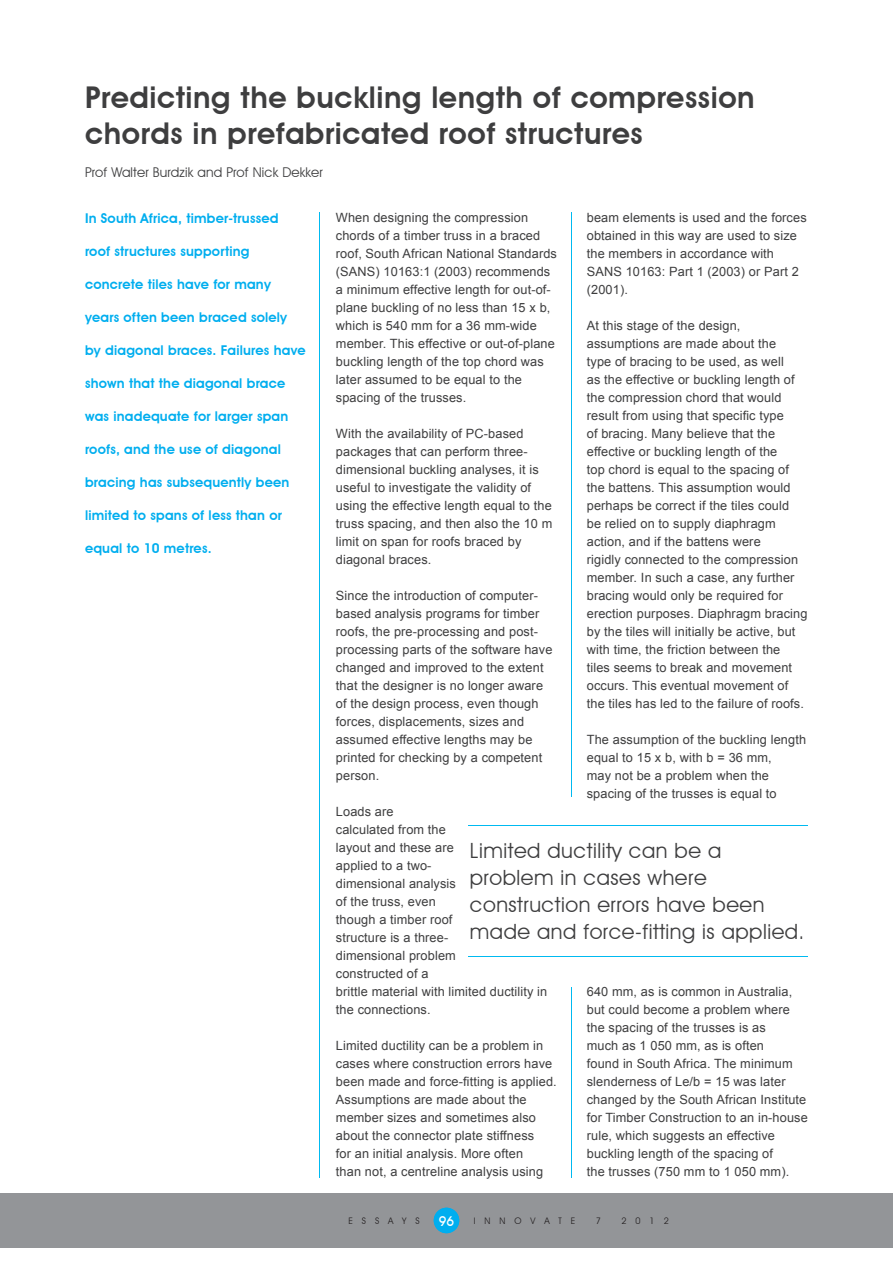
<style>
.page{position:relative;width:893px;height:1263px;background:#fff}
.page>*{position:absolute;margin:0;border:0;box-sizing:border-box;transform-origin:0 0}
.t1{font:600 30px/36px "Avant Garde IT Cby BT";letter-spacing:.02em;color:#3e3e3f}
.t2{font:21px/27px "Avant Garde IT Cby BT";letter-spacing:.025em;color:#3e3e3f}
.t3{font:600 13.5px "Avant Garde IT Cby BT";letter-spacing:.015em;color:#00aeef}
.t4{font:13.5px "Avant Garde IT Cby BT";letter-spacing:.01em;color:#3e3e3f}
.t5{font:500 13.5px "Avant Garde IT Cby BT";color:#fff}
.t6{font:12.75px/18px "Arial";letter-spacing:.01em;color:#3e3e3f}
.t7{font:9px "Avant Garde IT Cby BT";letter-spacing:1em;color:#231f20}
</style>
<div class="page">
<hr style="left:469px;top:825px;width:339px;height:1px;background:#00baf1">
<hr style="left:571px;top:213px;width:1px;height:584px;background:#00baf1">
<hr style="left:319px;top:213px;width:1px;height:965px;background:#00baf1">
<hr style="left:571px;top:988px;width:1px;height:190px;background:#00baf1">
<hr style="left:469px;top:956px;width:339px;height:1px;background:#00baf1">
<div style="left:0;top:1193px;width:893px;height:54px;background:#939598"></div>
<div style="left:434px;top:1208px;width:25px;height:25px;background:#00aeef;border-radius:50%"></div>
<h1 class="t1" style="left:85px;top:79px;width:671px">Predicting the buckling length of compression chords in prefabricated roof structures</h1>
<p class="t4" style="left:85px;top:164px;width:239px">Prof Walter Burdzik and Prof Nick Dekker</p>
<p class="t6" style="left:587px;top:209px;width:221px">beam elements is used and the forces obtained in this way are used to size the members in accordance with<br>SANS 10163: Part 1 (2003) or Part 2 (2001).</p>
<p class="t6" style="left:587px;top:317px;width:222px">At this stage of the design, assumptions are made about the<br>type of bracing to be used, as well<br>as the effective or buckling length of the compression chord that would result from using that specific type<br>of bracing. Many believe that the effective or buckling length of the<br>top chord is equal to the spacing of the battens. This assumption would perhaps be correct if the tiles could<br>be relied on to supply diaphragm action, and if the battens were<br>rigidly connected to the compression member. In such a case, any further bracing would only be required for erection purposes. Diaphragm bracing by the tiles will initially be active, but with time, the friction between the<br>tiles seems to break and movement occurs. This eventual movement of the tiles has led to the failure of roofs.</p>
<p class="t6" style="left:587px;top:731px;width:221px">The assumption of the buckling length equal to 15 x b, with b = 36 mm,<br>may not be a problem when the spacing of the trusses is equal to</p>
<p class="t6" style="left:336px;top:209px;width:223px">When designing the compression chords of a timber truss in a braced roof, South African National Standards (SANS) 10163:1 (2003) recommends a minimum effective length for out-of&shy;plane buckling of no less than 15 x b, which is 540 mm for a 36 mm-wide member. This effective or out-of-plane buckling length of the top chord was later assumed to be equal to the spacing of the trusses.</p>
<p class="t6" style="left:336px;top:425px;width:218px">With the availability of PC-based packages that can perform three&shy;dimensional buckling analyses, it is useful to investigate the validity of using the effective length equal to the truss spacing, and then also the 10 m limit on span for roofs braced by diagonal braces.</p>
<p class="t6" style="left:336px;top:587px;width:218px">Since the introduction of computer&shy;based analysis programs for timber roofs, the pre-processing and post&shy;processing parts of the software have changed and improved to the extent that the designer is no longer aware of the design process, even though forces, displacements, sizes and assumed effective lengths may be printed for checking by a competent person.</p>
<p class="t6" style="left:336px;top:803px;width:213px">Loads are<br>calculated from the<br>layout and these are<br>applied to a two-<br>dimensional analysis<br>of the truss, even<br>though a timber roof<br>structure is a three-<br>dimensional problem<br>constructed of a<br>brittle material with limited ductility in the connections.</p>
<p class="t6" style="left:336px;top:1037px;width:222px">Limited ductility can be a problem in cases where construction errors have been made and force-fitting is applied.<br>Assumptions are made about the member sizes and sometimes also about the connector plate stiffness<br>for an initial analysis. More often<br>than not, a centreline analysis using</p>
<p class="t3" style="left:85px;top:210px;width:195px">In South Africa, timber-trussed</p>
<p class="t3" style="left:85px;top:243px;width:166px">roof structures supporting</p>
<p class="t3" style="left:85px;top:276px;width:187px">concrete tiles have for many</p>
<p class="t3" style="left:85px;top:309px;width:204px">years often been braced solely</p>
<p class="t3" style="left:85px;top:342px;width:222px">by diagonal braces. Failures have</p>
<p class="t3" style="left:85px;top:375px;width:202px">shown that the diagonal brace</p>
<p class="t3" style="left:85px;top:408px;width:205px">was inadequate for larger span</p>
<p class="t3" style="left:85px;top:441px;width:197px">roofs, and the use of diagonal</p>
<p class="t3" style="left:85px;top:474px;width:206px">bracing has subsequently been</p>
<p class="t3" style="left:85px;top:507px;width:198px">limited to spans of less than or</p>
<p class="t3" style="left:85px;top:540px;width:128px">equal to 10 metres.</p>
<h2 class="t2" style="left:470px;top:837px;width:336px">Limited ductility can be a problem in cases where construction errors have been made and force-fitting is applied.</h2>
<p class="t6" style="left:587px;top:983px;width:223px">640 mm, as is common in Australia, but could become a problem where the spacing of the trusses is as<br>much as 1 050 mm, as is often<br>found in South Africa. The minimum slenderness of Le/b = 15 was later changed by the South African Institute for Timber Construction to an in-house rule, which suggests an effective buckling length of the spacing of<br>the trusses (750 mm to 1 050 mm).</p>
<p class="t7" style="left:348px;top:1215px;width:73px">ESSAYS</p>
<p class="t5" style="left:439px;top:1213px;width:17px">96</p>
<p class="t7" style="left:474px;top:1215px;width:103px">INNOVATE</p>
<p class="t7" style="left:596px;top:1215px;width:7px">7</p>
<p class="t7" style="left:621px;top:1215px;width:49px">2012</p>
</div>
